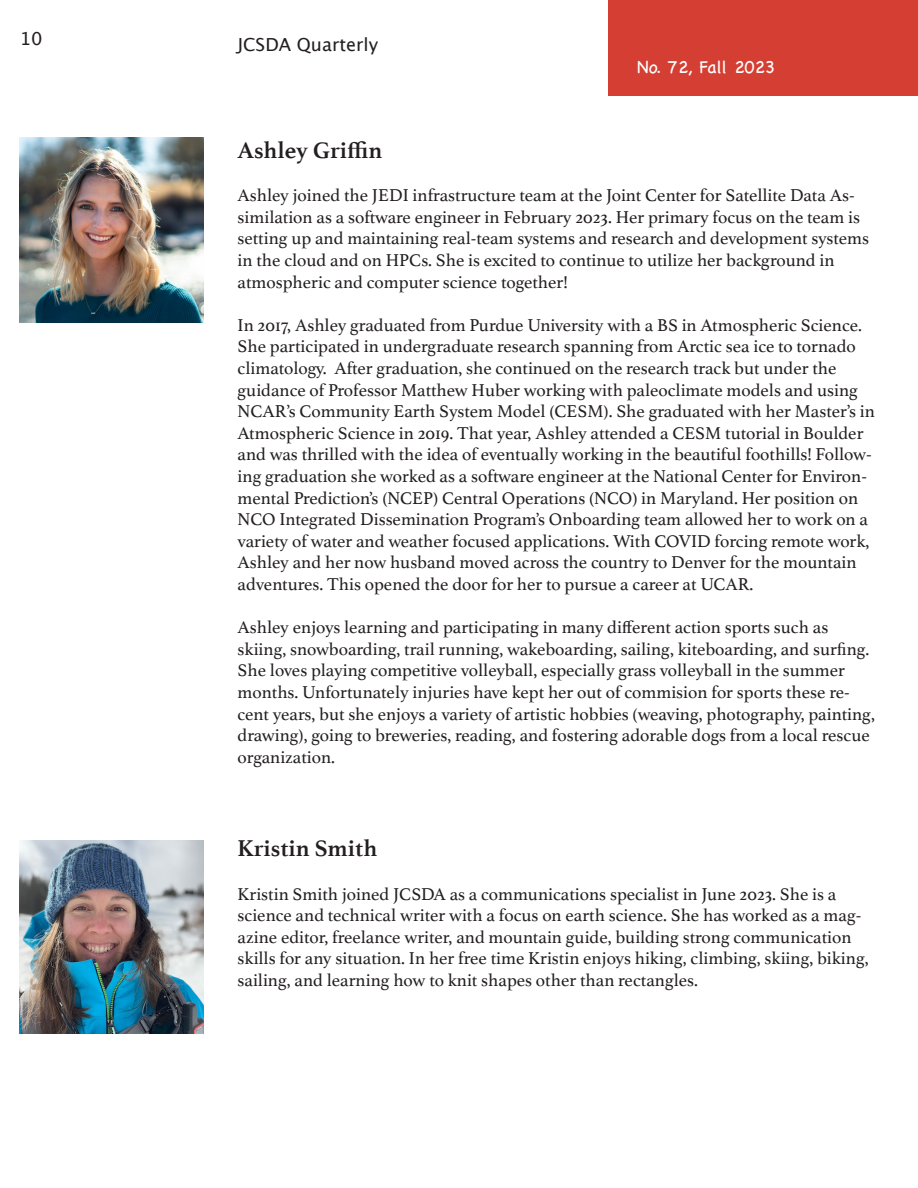
<style>
.page{position:relative;width:918px;height:1188px;background:#fff}
.page>*{position:absolute;margin:0;border:0;box-sizing:border-box;transform-origin:0 0}
.t1{font:700 24px "Athelas";color:#231f20}
.t2{font:18px/21.6px "Athelas";color:#231f20}
.t3{font:18px "Lucida Grande";color:#231f20}
.t4{font:18px "Chalkboard";letter-spacing:-.005em;color:#fff}
</style>
<div class="page">
<div style="left:608px;top:0;width:310px;height:96px;background:#d53f33"></div>
<img style="left:20px;top:138px;width:183px;height:184px">
<img style="left:20px;top:841px;width:183px;height:192px">
<p class="t3" style="left:20px;top:28px;width:24px">10</p>
<p class="t3" style="left:238px;top:34px;width:142px">JCSDA Quarterly</p>
<p class="t4" style="left:637px;top:57px;width:139px">No. 72, Fall 2023</p>
<p class="t1" style="left:238px;top:131px;width:146px">Ashley Griffin</p>
<p class="t2" style="left:238px;top:184px;width:633px">Ashley joined the JEDI infrastructure team at the Joint Center for Satellite Data As&shy;similation as a software engineer in February 2023. Her primary focus on the team is setting up and maintaining real-team systems and research and development systems in the cloud and on HPCs. She is excited to continue to utilize her background in atmospheric and computer science together!</p>
<p class="t2" style="left:238px;top:313px;width:639px">In 2017, Ashley graduated from Purdue University with a BS in Atmospheric Science.<br>She participated in undergraduate research spanning from Arctic sea ice to tornado climatology. After graduation, she continued on the research track but under the guidance of Professor Matthew Huber working with paleoclimate models and using NCAR’s Community Earth System Model (CESM). She graduated with her Master’s in Atmospheric Science in 2019. That year, Ashley attended a CESM tutorial in Boulder and was thrilled with the idea of eventually working in the beautiful foothills! Follow&shy;ing graduation she worked as a software engineer at the National Center for Environ&shy;mental Prediction’s (NCEP) Central Operations (NCO) in Maryland. Her position on NCO Integrated Dissemination Program’s Onboarding team allowed her to work on a variety of water and weather focused applications. With COVID forcing remote work, Ashley and her now husband moved across the country to Denver for the mountain adventures. This opened the door for her to pursue a career at UCAR.</p>
<p class="t2" style="left:238px;top:616px;width:639px">Ashley enjoys learning and participating in many different action sports such as skiing, snowboarding, trail running, wakeboarding, sailing, kiteboarding, and surfing.<br>She loves playing competitive volleyball, especially grass volleyball in the summer months. Unfortunately injuries have kept her out of commision for sports these re&shy;cent years, but she enjoys a variety of artistic hobbies (weaving, photography, painting, drawing), going to breweries, reading, and fostering adorable dogs from a local rescue organization.</p>
<p class="t1" style="left:238px;top:829px;width:141px">Kristin Smith</p>
<p class="t2" style="left:238px;top:882px;width:633px">Kristin Smith joined JCSDA as a communications specialist in June 2023. She is a science and technical writer with a focus on earth science. She has worked as a mag&shy;azine editor, freelance writer, and mountain guide, building strong communication skills for any situation. In her free time Kristin enjoys hiking, climbing, skiing, biking, sailing, and learning how to knit shapes other than rectangles.</p>
</div>
